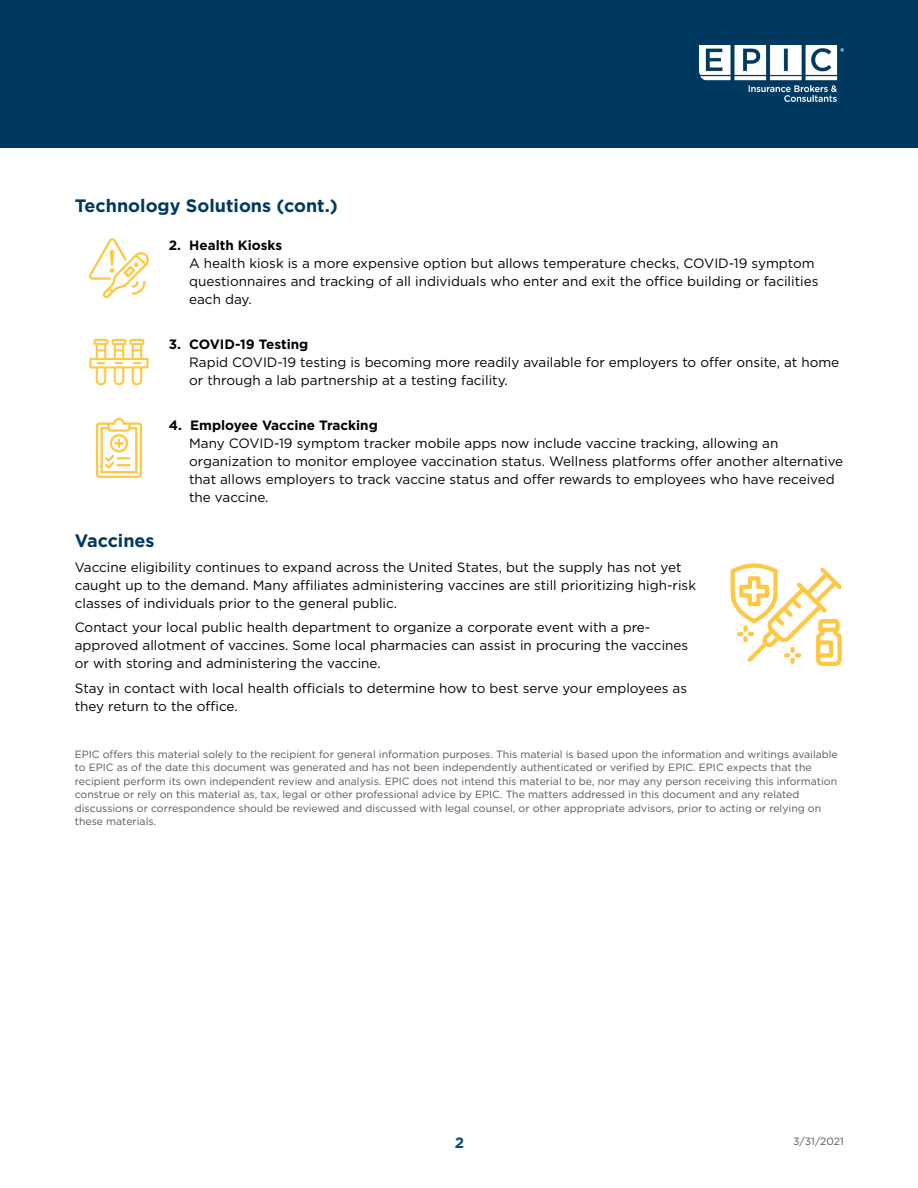
<style>
.page{position:relative;width:918px;height:1188px;background:#fff}
.page>*{position:absolute;margin:0;border:0;box-sizing:border-box;transform-origin:0 0}
.Paragraph_header{font:700 18px "Gotham";color:#00395f}
.Paragraph_header-2{font:700 15px "Gotham";color:#004f87}
.Body_copy{font:13.5px/18px "Gotham";color:#000109}
.bold{font:700 13.5px "Gotham";color:#000109}
.legal_info{font:10.5px/13.5px "Gotham";color:#52575f}
</style>
<div class="page">
<div style="left:0;top:0;width:918px;height:148px;background:#00395f"></div>
<img style="left:699px;top:45px;width:145px;height:57px">
<svg style="left:96px;top:418px;width:46px;height:60px"></svg>
<svg style="left:89px;top:238px;width:60px;height:60px"></svg>
<svg style="left:89px;top:339px;width:60px;height:46px"></svg>
<svg style="left:731px;top:563px;width:111px;height:103px"></svg>
<p class="Paragraph_header" style="left:75px;top:194px;width:265px">Technology Solutions (cont.)</p>
<p class="bold" style="left:169px;top:236px;width:115px">2. Health Kiosks</p>
<p class="Body_copy" style="left:189px;top:254px;width:631px">A health kiosk is a more expensive option but allows temperature checks, COVID-19 symptom questionnaires and tracking of all individuals who enter and exit the office building or facilities each day.</p>
<p class="bold" style="left:169px;top:335px;width:141px">3. COVID-19 Testing</p>
<p class="Body_copy" style="left:189px;top:353px;width:652px">Rapid COVID-19 testing is becoming more readily available for employers to offer onsite, at home or through a lab partnership at a testing facility.</p>
<p class="bold" style="left:169px;top:416px;width:210px">4. Employee Vaccine Tracking</p>
<p class="Body_copy" style="left:189px;top:434px;width:656px">Many COVID-19 symptom tracker mobile apps now include vaccine tracking, allowing an organization to monitor employee vaccination status. Wellness platforms offer another alternative that allows employers to track vaccine status and offer rewards to employees who have received the vaccine.</p>
<p class="Paragraph_header" style="left:75px;top:529px;width:81px">Vaccines</p>
<p class="Body_copy" style="left:75px;top:558px;width:623px">Vaccine eligibility continues to expand across the United States, but the supply has not yet caught up to the demand. Many affiliates administering vaccines are still prioritizing high-risk classes of individuals prior to the general public.</p>
<p class="Body_copy" style="left:75px;top:618px;width:615px">Contact your local public health department to organize a corporate event with a pre&shy;approved allotment of vaccines. Some local pharmacies can assist in procuring the vaccines or with storing and administering the vaccine.</p>
<p class="Body_copy" style="left:75px;top:679px;width:614px">Stay in contact with local health officials to determine how to best serve your employees as they return to the office.</p>
<p class="legal_info" style="left:75px;top:747px;width:765px">EPIC offers this material solely to the recipient for general information purposes. This material is based upon the information and writings available to EPIC as of the date this document was generated and has not been independently authenticated or verified by EPIC. EPIC expects that the recipient perform its own independent review and analysis. EPIC does not intend this material to be, nor may any person receiving this information construe or rely on this material as, tax, legal or other professional advice by EPIC. The matters addressed in this document and any related discussions or correspondence should be reviewed and discussed with legal counsel, or other appropriate advisors, prior to acting or relying on these materials.</p>
<p class="Paragraph_header-2" style="left:455px;top:1133px;width:11px">2</p>
<p class="legal_info" style="left:793px;top:1134px;width:52px">3/31/2021</p>
</div>
